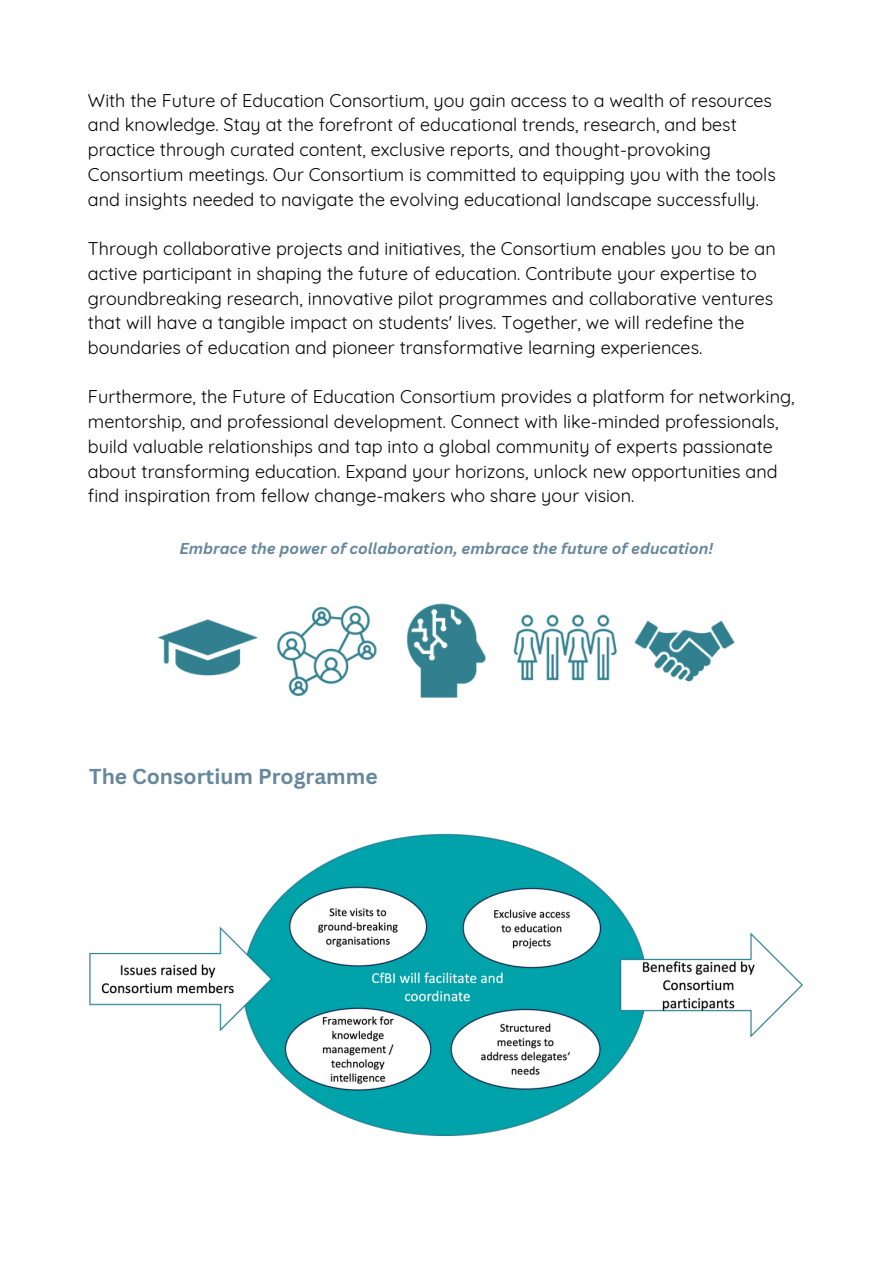
<style>
.page{position:relative;width:893px;height:1264px;background:#fff}
.page>*{position:absolute;margin:0;border:0;box-sizing:border-box;transform-origin:0 0}
.t1{font:700 21px "Canva Sans";color:#66879c}
.t2{font:18px/24.8px "Quicksand";color:#000}
.t3{font:italic 700 15.45px "Canva Sans";color:#66879c}
</style>
<div class="page">
<img style="left:157px;top:603px;width:578px;height:95px">
<img style="left:89px;top:833px;width:714px;height:302px">
<p class="t2" style="left:88px;top:87px;width:689px">With the Future of Education Consortium, you gain access to a wealth of resources and knowledge. Stay at the forefront of educational trends, research, and best practice through curated content, exclusive reports, and thought-provoking Consortium meetings. Our Consortium is committed to equipping you with the tools and insights needed to navigate the evolving educational landscape successfully.</p>
<p class="t2" style="left:88px;top:236px;width:689px">Through collaborative projects and initiatives, the Consortium enables you to be an active participant in shaping the future of education. Contribute your expertise to groundbreaking research, innovative pilot programmes and collaborative ventures that will have a tangible impact on students' lives. Together, we will redefine the boundaries of education and pioneer transformative learning experiences.</p>
<p class="t2" style="left:88px;top:384px;width:708px">Furthermore, the Future of Education Consortium provides a platform for networking, mentorship, and professional development. Connect with like-minded professionals, build valuable relationships and tap into a global community of experts passionate about transforming education. Expand your horizons, unlock new opportunities and find inspiration from fellow change-makers who share your vision.</p>
<p class="t3" style="left:179px;top:537px;width:535px">Embrace the power of collaboration, embrace the future of education!</p>
<p class="t1" style="left:89px;top:761px;width:290px">The Consortium Programme</p>
</div>
